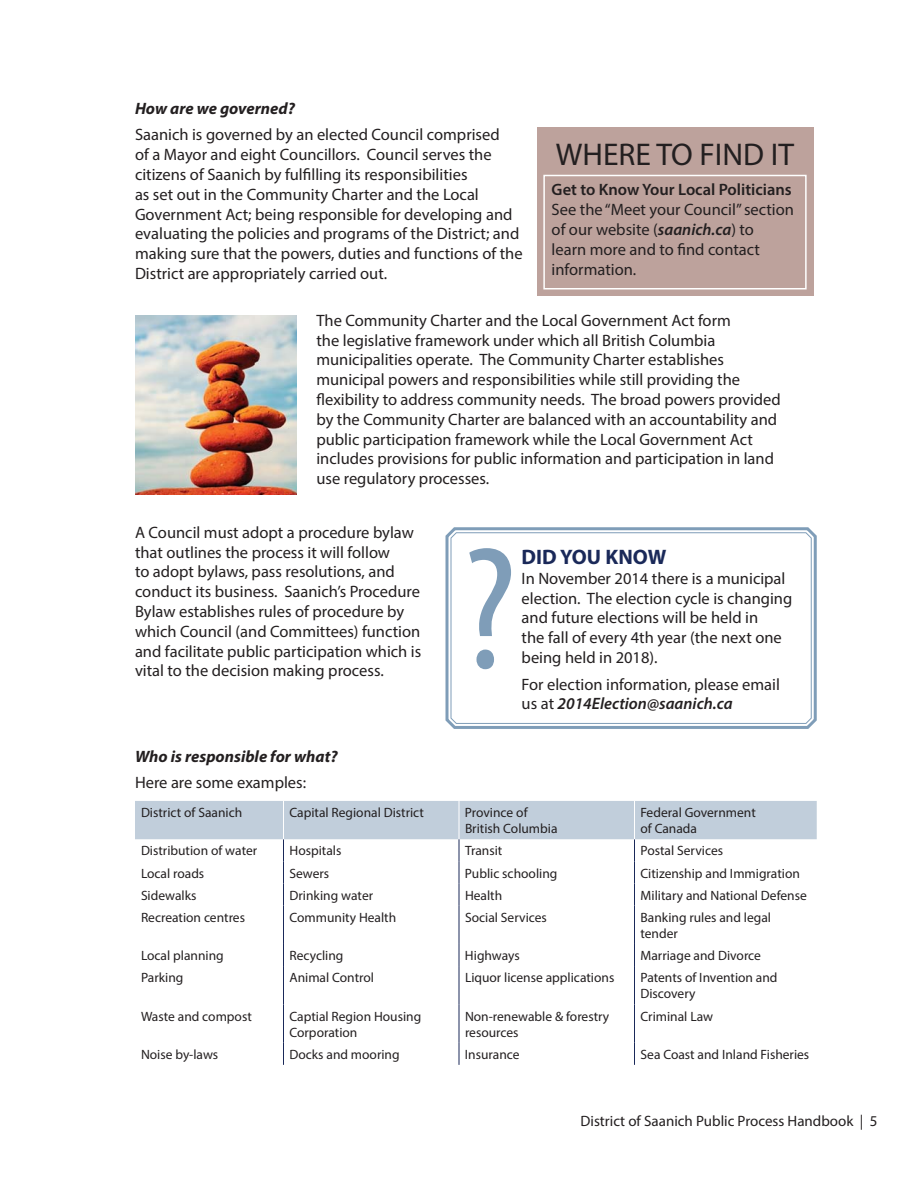
<style>
.page{position:relative;width:918px;height:1188px;background:#fff}
.page>*{position:absolute;margin:0;border:0;box-sizing:border-box;transform-origin:0 0}
.t1{font:condensed 175.5px "Myriad Pro";color:#7f9db8}
.t2{font:31.5px "Myriad Pro";color:#231f20}
.t3{font:700 21px "Myriad Pro";color:#1a2959}
.t4{font:16.5px/19.8px "Myriad Pro";color:#231f20}
.t5{font:italic 700 16.5px "Myriad Pro";color:#231f20}
.t6{font:600 16.5px "Myriad Pro";color:#231f20}
.t7{font:15px "Myriad Pro";color:#231f20}
.t8{font:13.5px/16.2px "Myriad Pro";color:#231f20}
.s1{font-weight:600;font-style:italic}
</style>
<div class="page">
<div style="left:537px;top:127px;width:276px;height:169px;background:#bda29c"></div>
<div style="left:543px;top:175px;width:264px;height:115px;border:2px solid #fff"></div>
<img style="left:135px;top:315px;width:162px;height:179px">
<svg style="left:445px;top:527px;width:372px;height:202px"></svg>
<div style="left:450px;top:532px;width:362px;height:192px;border:1px solid #7f9db8;border-radius:5px"></div>
<svg style="left:135px;top:801px;width:682px;height:105px"></svg>
<hr style="left:283px;top:906px;width:1px;height:38px;background:#1a2959">
<hr style="left:459px;top:906px;width:1px;height:38px;background:#1a2959">
<hr style="left:634px;top:906px;width:1px;height:38px;background:#1a2959">
<svg style="left:283px;top:944px;width:1px;height:22px"></svg>
<svg style="left:459px;top:944px;width:1px;height:22px"></svg>
<svg style="left:634px;top:944px;width:1px;height:22px"></svg>
<hr style="left:283px;top:966px;width:1px;height:38px;background:#1a2959">
<hr style="left:459px;top:966px;width:1px;height:38px;background:#1a2959">
<hr style="left:634px;top:966px;width:1px;height:38px;background:#1a2959">
<hr style="left:283px;top:1004px;width:1px;height:39px;background:#1a2959">
<hr style="left:459px;top:1004px;width:1px;height:39px;background:#1a2959">
<hr style="left:634px;top:1004px;width:1px;height:39px;background:#1a2959">
<svg style="left:283px;top:1043px;width:1px;height:22px"></svg>
<svg style="left:459px;top:1043px;width:1px;height:22px"></svg>
<svg style="left:634px;top:1043px;width:1px;height:22px"></svg>
<hr style="left:283px;top:801px;width:1px;height:38px;background:#fff">
<hr style="left:459px;top:801px;width:1px;height:38px;background:#fff">
<hr style="left:634px;top:801px;width:1px;height:38px;background:#fff">
<p class="t5" style="left:135px;top:102px;width:162px">How are we governed?</p>
<p class="t4" style="left:135px;top:126px;width:389px">Saanich is governed by an elected Council comprised<br>of a Mayor and eight Councillors. Council serves the citizens of Saanich by fulfilling its responsibilities<br>as set out in the Community Charter and the Local Government Act; being responsible for developing and evaluating the policies and programs of the District; and making sure that the powers, duties and functions of the District are appropriately carried out.</p>
<p class="t4" style="left:316px;top:311px;width:466px">The Community Charter and the Local Government Act form<br>the legislative framework under which all British Columbia municipalities operate. The Community Charter establishes municipal powers and responsibilities while still providing the flexibility to address community needs. The broad powers provided by the Community Charter are balanced with an accountability and public participation framework while the Local Government Act includes provisions for public information and participation in land use regulatory processes.</p>
<p class="t4" style="left:135px;top:523px;width:288px">A Council must adopt a procedure bylaw that outlines the process it will follow<br>to adopt bylaws, pass resolutions, and conduct its business. Saanich’s Procedure Bylaw establishes rules of procedure by which Council (and Committees) function and facilitate public participation which is vital to the decision making process.</p>
<h2 class="t2" style="left:556px;top:142px;width:240px">WHERE TO FIND IT</h2>
<p class="t6" style="left:552px;top:184px;width:242px">Get to Know Your Local Politicians</p>
<p class="t4" style="left:552px;top:201px;width:244px">See the “Meet your Council” section of our website (<span class="s1">saanich.ca</span>) to<br>learn more and to find contact information.</p>
<h1 class="t1" style="left:462px;top:505px;width:56px">?</h1>
<p class="t3" style="left:522px;top:549px;width:146px">DID YOU KNOW</p>
<p class="t4" style="left:522px;top:569px;width:272px">In November 2014 there is a municipal election. The election cycle is changing and future elections will be held in<br>the fall of every 4th year (the next one being held in 2018).</p>
<p class="t4" style="left:522px;top:675px;width:260px">For election information, please email us at <span class="s1">2014Election@saanich.ca</span></p>
<p class="t5" style="left:135px;top:750px;width:204px">Who is responsible for what?</p>
<p class="t4" style="left:135px;top:774px;width:173px">Here are some examples:</p>
<p class="t8" style="left:141px;top:805px;width:103px">District of Saanich</p>
<p class="t8" style="left:289px;top:805px;width:136px">Capital Regional District</p>
<p class="t8" style="left:465px;top:805px;width:94px">Province of<br>British Columbia</p>
<p class="t8" style="left:641px;top:805px;width:117px">Federal Government of Canada</p>
<p class="t8" style="left:141px;top:844px;width:118px">Distribution of water</p>
<p class="t8" style="left:290px;top:844px;width:53px">Hospitals</p>
<p class="t8" style="left:465px;top:844px;width:39px">Transit</p>
<p class="t8" style="left:641px;top:844px;width:84px">Postal Services</p>
<p class="t8" style="left:141px;top:866px;width:65px">Local roads</p>
<p class="t8" style="left:289px;top:866px;width:41px">Sewers</p>
<p class="t8" style="left:465px;top:866px;width:94px">Public schooling</p>
<p class="t8" style="left:640px;top:866px;width:161px">Citizenship and Immigration</p>
<p class="t8" style="left:141px;top:888px;width:57px">Sidewalks</p>
<p class="t8" style="left:290px;top:888px;width:85px">Drinking water</p>
<p class="t8" style="left:465px;top:888px;width:39px">Health</p>
<p class="t8" style="left:641px;top:888px;width:168px">Military and National Defense</p>
<p class="t8" style="left:141px;top:910px;width:106px">Recreation centres</p>
<p class="t8" style="left:290px;top:910px;width:108px">Community Health</p>
<p class="t8" style="left:465px;top:910px;width:83px">Social Services</p>
<p class="t8" style="left:641px;top:910px;width:132px">Banking rules and legal tender</p>
<p class="t8" style="left:141px;top:948px;width:84px">Local planning</p>
<p class="t8" style="left:290px;top:948px;width:55px">Recycling</p>
<p class="t8" style="left:465px;top:948px;width:56px">Highways</p>
<p class="t8" style="left:641px;top:948px;width:122px">Marriage and Divorce</p>
<p class="t8" style="left:141px;top:970px;width:44px">Parking</p>
<p class="t8" style="left:289px;top:970px;width:86px">Animal Control</p>
<p class="t8" style="left:465px;top:970px;width:151px">Liquor license applications</p>
<p class="t8" style="left:641px;top:970px;width:139px">Patents of Invention and<br>Discovery</p>
<p class="t8" style="left:141px;top:1009px;width:112px">Waste and compost</p>
<p class="t8" style="left:290px;top:1009px;width:133px">Captial Region Housing<br>Corporation</p>
<p class="t8" style="left:465px;top:1009px;width:146px">Non-renewable &amp; forestry resources</p>
<p class="t8" style="left:641px;top:1009px;width:74px">Criminal Law</p>
<p class="t8" style="left:141px;top:1047px;width:79px">Noise by-laws</p>
<p class="t8" style="left:290px;top:1047px;width:112px">Docks and mooring</p>
<p class="t8" style="left:465px;top:1047px;width:56px">Insurance</p>
<p class="t8" style="left:640px;top:1047px;width:170px">Sea Coast and Inland Fisheries</p>
<p class="t7" style="left:581px;top:1115px;width:298px">District of Saanich Public Process Handbook | 5</p>
</div>
